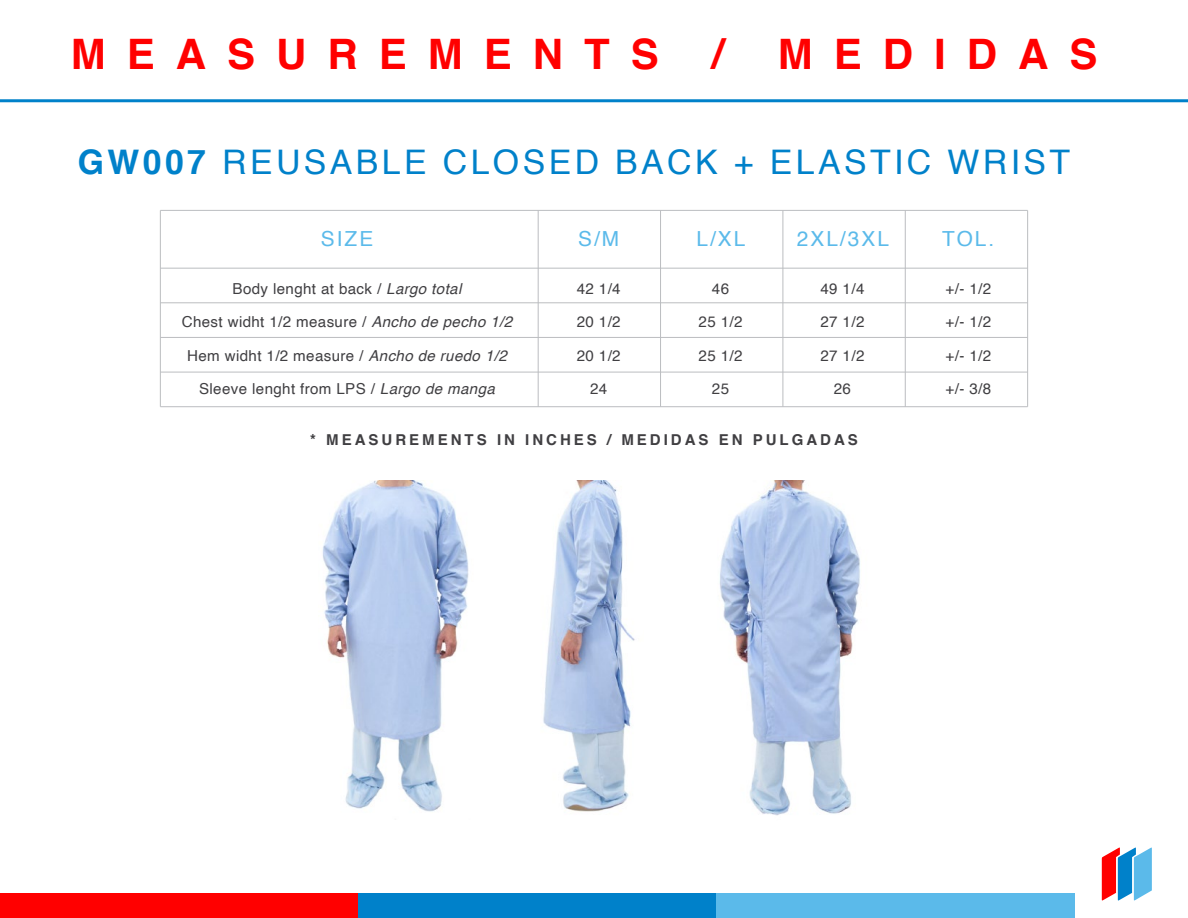
<style>
.page{position:relative;width:1188px;height:918px;background:#fff}
.page>*{position:absolute;margin:0;border:0;box-sizing:border-box;transform-origin:0 0}
.t1{font:700 42px "Helvetica";letter-spacing:.5em;color:#f00}
.t2{font:33.9px "Helvetica";letter-spacing:.1em;color:#0081ca}
.t3{font:20.85px "Helvetica";letter-spacing:.1em;color:#5bbaea}
.t4{font:15.15px "Helvetica";letter-spacing:.025em;color:#403f42}
.t5{font:700 15px "Helvetica";letter-spacing:.2em;color:#403f42}
.s1{font-weight:700}
.s2{font-style:italic}
</style>
<div class="page">
<div style="left:0;top:894px;width:358px;height:24px;background:#f00"></div>
<div style="left:358px;top:894px;width:358px;height:24px;background:#0081ca"></div>
<div style="left:716px;top:894px;width:359px;height:24px;background:#5bbaea"></div>
<svg style="left:1102px;top:847px;width:50px;height:54px"></svg>
<img style="left:322px;top:480px;width:147px;height:332px">
<img style="left:543px;top:480px;width:92px;height:332px">
<img style="left:719px;top:480px;width:141px;height:336px">
<hr style="left:160px;top:268px;width:868px;height:1px;background:#bbbdc0">
<hr style="left:160px;top:210px;width:868px;height:1px;background:#bbbdc0">
<hr style="left:160px;top:303px;width:868px;height:1px;background:#bbbdc0">
<hr style="left:160px;top:337px;width:868px;height:1px;background:#bbbdc0">
<hr style="left:160px;top:372px;width:868px;height:1px;background:#bbbdc0">
<hr style="left:160px;top:406px;width:868px;height:1px;background:#bbbdc0">
<hr style="left:538px;top:210px;width:1px;height:197px;background:#bbbdc0">
<hr style="left:660px;top:210px;width:1px;height:197px;background:#bbbdc0">
<hr style="left:783px;top:210px;width:1px;height:197px;background:#bbbdc0">
<hr style="left:905px;top:210px;width:1px;height:197px;background:#bbbdc0">
<hr style="left:1027px;top:210px;width:1px;height:197px;background:#bbbdc0">
<hr style="left:160px;top:210px;width:1px;height:197px;background:#bbbdc0">
<hr style="left:0;top:99px;width:1188px;height:3px;background:#0081ca">
<h1 class="t1" style="left:71px;top:30px;width:589px">MEASUREMENTS</h1>
<h1 class="t1" style="left:712px;top:30px;width:13px">/</h1>
<h1 class="t1" style="left:778px;top:30px;width:321px">MEDIDAS</h1>
<h2 class="t2" style="left:78px;top:149px;width:994px"><span class="s1">GW007</span> REUSABLE CLOSED BACK + ELASTIC WRIST</h2>
<h3 class="t3" style="left:321px;top:230px;width:54px">SIZE</h3>
<h3 class="t3" style="left:578px;top:230px;width:43px">S/M</h3>
<h3 class="t3" style="left:696px;top:230px;width:50px">L/XL</h3>
<h3 class="t3" style="left:797px;top:230px;width:94px">2XL/3XL</h3>
<h3 class="t3" style="left:942px;top:230px;width:54px">TOL.</h3>
<p class="t4" style="left:233px;top:283px;width:230px">Body lenght at back / <span class="s2">Largo total</span></p>
<p class="t4" style="left:182px;top:316px;width:332px">Chest widht 1/2 measure / <span class="s2">Ancho de pecho 1/2</span></p>
<p class="t4" style="left:187px;top:350px;width:321px">Hem widht 1/2 measure / <span class="s2">Ancho de ruedo 1/2</span></p>
<p class="t4" style="left:199px;top:383px;width:297px">Sleeve lenght from LPS / <span class="s2">Largo de manga</span></p>
<p class="t4" style="left:577px;top:283px;width:45px">42 1/4</p>
<p class="t4" style="left:712px;top:283px;width:19px">46</p>
<p class="t4" style="left:821px;top:283px;width:45px">49 1/4</p>
<p class="t4" style="left:946px;top:283px;width:47px">+/- 1/2</p>
<p class="t4" style="left:577px;top:316px;width:45px">20 1/2</p>
<p class="t4" style="left:699px;top:316px;width:45px">25 1/2</p>
<p class="t4" style="left:821px;top:316px;width:45px">27 1/2</p>
<p class="t4" style="left:946px;top:316px;width:47px">+/- 1/2</p>
<p class="t4" style="left:577px;top:350px;width:45px">20 1/2</p>
<p class="t4" style="left:699px;top:350px;width:45px">25 1/2</p>
<p class="t4" style="left:821px;top:350px;width:45px">27 1/2</p>
<p class="t4" style="left:946px;top:350px;width:47px">+/- 1/2</p>
<p class="t4" style="left:590px;top:383px;width:19px">24</p>
<p class="t4" style="left:712px;top:383px;width:19px">25</p>
<p class="t4" style="left:834px;top:383px;width:19px">26</p>
<p class="t4" style="left:946px;top:383px;width:47px">+/- 3/8</p>
<p class="t5" style="left:310px;top:431px;width:549px">* MEASUREMENTS IN INCHES / MEDIDAS EN PULGADAS</p>
</div>
